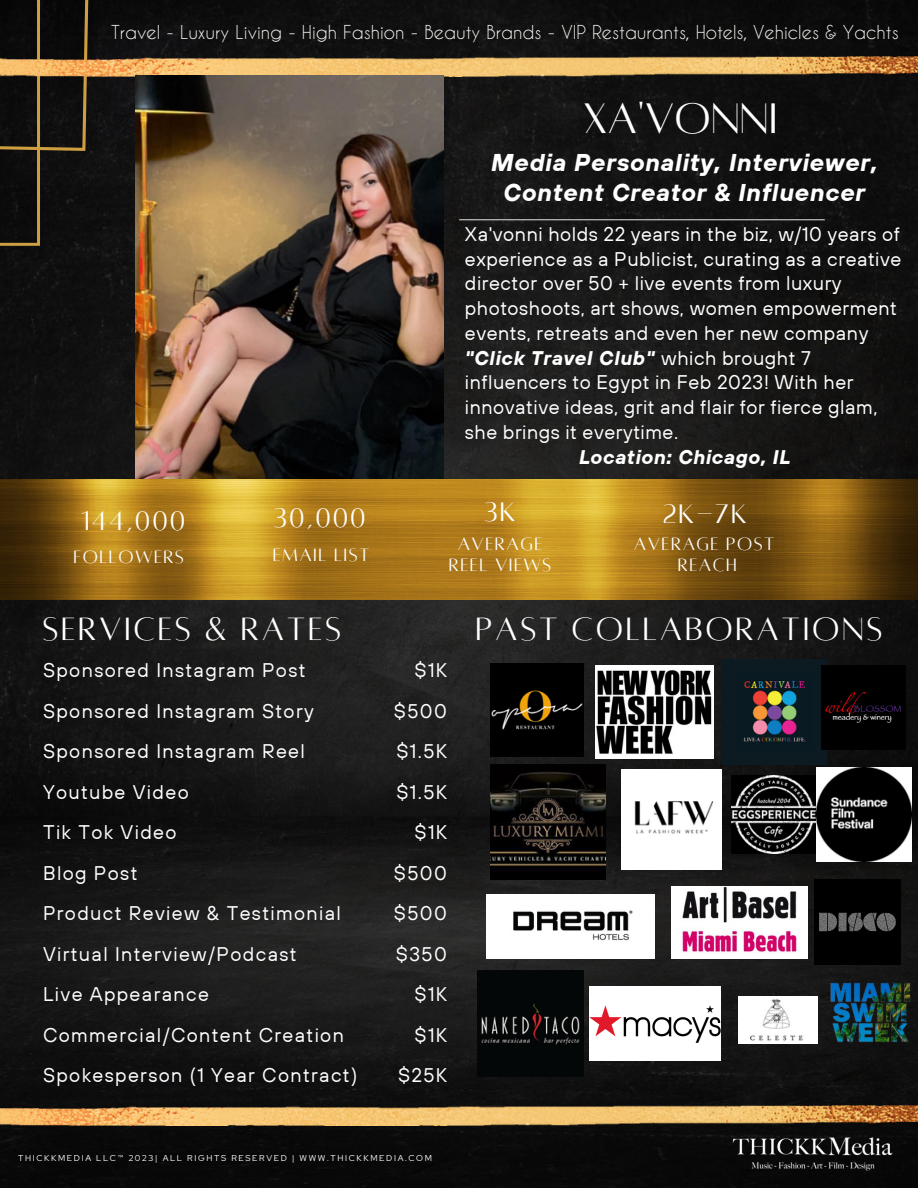
<style>
.page{position:relative;width:918px;height:1188px;background:#fff}
.page>*{position:absolute;margin:0;border:0;box-sizing:border-box;transform-origin:0 0}
.t1{font:47.25px "Alta regular";color:#fff}
.t2{font:35.55px "Alta regular";letter-spacing:.07em;color:#fff}
.t3{font:29.55px "Alta regular";letter-spacing:.07em;color:#fff}
.t4{font:italic 700 24.15px/30.3px "TT Hoves";letter-spacing:.03em;color:#fff;text-align:center}
.t5{font:19.8px/21.1px "Alta regular";letter-spacing:.07em;color:#fff;text-align:center}
.t6{font:19.65px/24.8px "TT Hoves";letter-spacing:.03em;color:#fff}
.t7{font:19.65px/40.5px "TT Hoves";letter-spacing:.07em;color:#fff}
.t8{font:19.65px "Alta regular";letter-spacing:.07em;color:#fff}
.t9{font:italic 700 19.65px "TT Hoves";letter-spacing:.03em;color:#fff}
.t10{font:18px "Caviar Dreams";color:#f8f7f2}
.t11{font:8.55px "Red Hat Display";letter-spacing:.2em;color:#fff}
.s1{font-weight:700;font-style:italic}
</style>
<div class="page">
<img style="left:0;top:0;width:918px;height:1188px">
<div style="left:165px;top:0;width:52px;height:57px;background:#0e0e0f"></div>
<svg style="left:0;top:0;width:165px;height:371px;background:#161410"></svg>
<img style="left:666px;top:1083px;width:252px;height:105px">
<img style="left:0;top:57px;width:918px;height:20px">
<img style="left:0;top:1106px;width:918px;height:20px">
<hr style="left:459px;top:219px;width:366px;height:1px;background:#fff">
<img style="left:136px;top:75px;width:308px;height:405px">
<img style="left:0;top:480px;width:917px;height:119px">
<img style="left:490px;top:663px;width:93px;height:94px">
<img style="left:490px;top:765px;width:116px;height:115px">
<img style="left:722px;top:659px;width:104px;height:105px">
<img style="left:731px;top:775px;width:86px;height:79px">
<img style="left:622px;top:769px;width:100px;height:100px">
<img style="left:486px;top:894px;width:169px;height:64px">
<img style="left:596px;top:665px;width:118px;height:93px">
<img style="left:817px;top:767px;width:94px;height:95px">
<img style="left:589px;top:986px;width:132px;height:75px">
<img style="left:815px;top:879px;width:85px;height:86px">
<img style="left:738px;top:997px;width:79px;height:47px">
<img style="left:672px;top:886px;width:136px;height:72px">
<img style="left:821px;top:665px;width:84px;height:84px">
<img style="left:478px;top:971px;width:105px;height:105px">
<img style="left:829px;top:972px;width:82px;height:82px">
<p class="t10" style="left:111px;top:21px;width:789px">Travel - Luxury Living - High Fashion - Beauty Brands - VIP Restaurants, Hotels, Vehicles &amp; Yachts</p>
<p class="t3" style="left:81px;top:506px;width:106px">144,000</p>
<p class="t5" style="left:74px;top:547px;width:112px">FOLLOWERS</p>
<p class="t3" style="left:274px;top:503px;width:94px">30,000</p>
<p class="t8" style="left:273px;top:545px;width:98px">EMAIL LIST</p>
<p class="t1" style="left:583px;top:95px;width:196px">XA'VONNI</p>
<p class="t4" style="left:491px;top:147px;width:388px">Media Personality, Interviewer,<br>Content Creator &amp; Influencer</p>
<p class="t6" style="left:465px;top:221px;width:438px">Xa'vonni holds 22 years in the biz, w/10 years of experience as a Publicist, curating as a creative director over 50 + live events from luxury photoshoots, art shows, women empowerment events, retreats and even her new company <span class="s1">"Click Travel Club"</span> which brought 7 influencers to Egypt in Feb 2023! With her innovative ideas, grit and flair for fierce glam, she brings it everytime.</p>
<p class="t9" style="left:579px;top:444px;width:213px">Location: Chicago, IL</p>
<p class="t3" style="left:484px;top:497px;width:33px">3K</p>
<p class="t5" style="left:449px;top:534px;width:104px">AVERAGE<br>REEL VIEWS</p>
<p class="t3" style="left:663px;top:500px;width:86px">2K-7K</p>
<p class="t8" style="left:634px;top:534px;width:142px">AVERAGE POST</p>
<p class="t8" style="left:678px;top:556px;width:61px">REACH</p>
<p class="t2" style="left:43px;top:611px;width:300px">SERVICES &amp; RATES</p>
<p class="t2" style="left:476px;top:611px;width:408px">PAST COLLABORATIONS</p>
<p class="t6" style="left:415px;top:658px;width:34px">$1K</p>
<p class="t6" style="left:394px;top:690px;width:55px;line-height:40.5px;text-align:right">$500 $1.5K $1.5K $1K</p>
<p class="t6" style="left:394px;top:860px;width:55px">$500</p>
<p class="t6" style="left:394px;top:901px;width:55px">$500</p>
<p class="t6" style="left:396px;top:941px;width:53px">$350</p>
<p class="t6" style="left:415px;top:982px;width:34px">$1K</p>
<p class="t6" style="left:415px;top:1022px;width:34px">$1K</p>
<p class="t6" style="left:398px;top:1063px;width:50px">$25K</p>
<p class="t7" style="left:43px;top:650px;width:272px">Sponsored Instagram Post<br>Sponsored Instagram Story<br>Sponsored Instagram Reel</p>
<p class="t7" style="left:43px;top:771px;width:147px">Youtube Video</p>
<p class="t7" style="left:43px;top:812px;width:135px">Tik Tok Video</p>
<p class="t7" style="left:43px;top:852px;width:96px">Blog Post</p>
<p class="t7" style="left:43px;top:893px;width:299px">Product Review &amp; Testimonial</p>
<p class="t7" style="left:43px;top:933px;width:255px">Virtual Interview/Podcast</p>
<p class="t7" style="left:43px;top:974px;width:167px">Live Appearance</p>
<p class="t7" style="left:43px;top:1014px;width:302px">Commercial/Content Creation</p>
<p class="t7" style="left:43px;top:1055px;width:316px">Spokesperson (1 Year Contract)</p>
<p class="t11" style="left:18px;top:1152px;width:415px">THICKKMEDIA LLC™ 2023| ALL RIGHTS RESERVED | WWW.THICKKMEDIA.COM</p>
</div>
